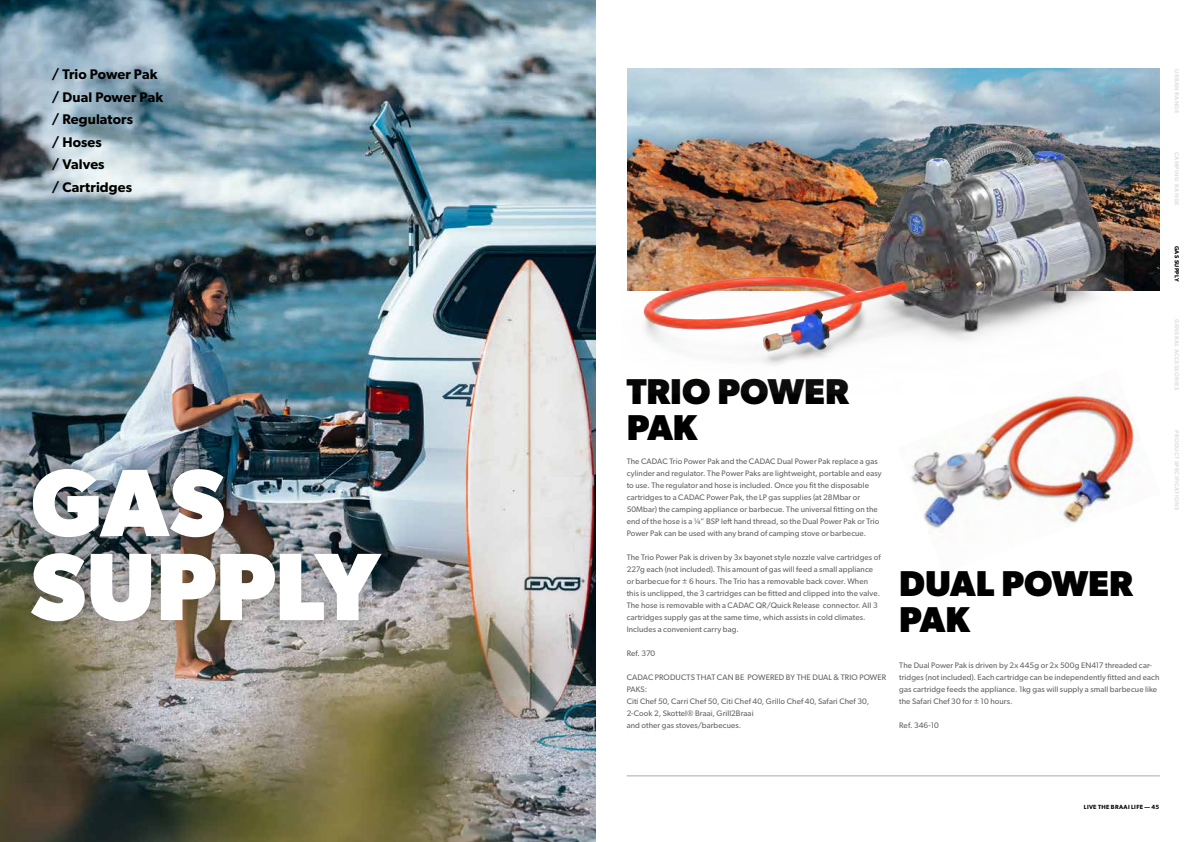
<style>
.page{position:relative;width:1191px;height:842px;background:#fff}
.page>*{position:absolute;margin:0;border:0;box-sizing:border-box;transform-origin:0 0}
.t1{font:700 96px/84px "Gibson";letter-spacing:-.005em;color:#fff}
.t2{font:700 36px/36px "Gibson";color:#000}
.t3{font:600 14px/22.5px "Gibson";letter-spacing:.01em;color:#000}
.t4{font:8px/12px "Gibson";letter-spacing:.015em;color:#636363}
.t5{font:600 6px "Gibson";letter-spacing:.05em;color:#e0e0e0}
.t6{font:600 6px "Gibson";letter-spacing:.045em;color:#000}
</style>
<div class="page">
<img style="left:0;top:0;width:596px;height:842px">
<div style="left:16px;top:453px;width:380px;height:183px;background:#000;opacity:.25"></div>
<img style="left:627px;top:68px;width:533px;height:223px">
<img style="left:627px;top:97px;width:496px;height:268px">
<img style="left:911px;top:389px;width:226px;height:143px">
<hr style="left:626px;top:776px;width:533px;height:1px;background:#aaa">
<h3 class="t3" style="left:52px;top:63px;width:113px">/ Trio Power Pak / Dual Power Pak / Regulators<br>/ Hoses<br>/ Valves<br>/ Cartridges</h3>
<h1 class="t1" style="left:31px;top:459px;width:350px">GAS<br>SUPPLY</h1>
<p class="t5" style="left:1180px;top:69px;width:46px;rotate:90deg">URBAN RANGE</p>
<p class="t5" style="left:1180px;top:152px;width:55px;rotate:90deg">CAMPING RANGE</p>
<h2 class="t2" style="left:626px;top:373px;width:224px">TRIO POWER<br>PAK</h2>
<p class="t4" style="left:626px;top:455px;width:256px">The CADAC Trio Power Pak and the CADAC Dual Power Pak replace a gas cylinder and regulator. The Power Paks are lightweight, portable and easy to use. The regulator and hose is included. Once you fit the disposable cartridges to a CADAC Power Pak, the LP gas supplies (at 28Mbar or 50Mbar) the camping appliance or barbecue. The universal fitting on the end of the hose is a ¼” BSP left hand thread, so the Dual Power Pak or Trio Power Pak can be used with any brand of camping stove or barbecue.</p>
<p class="t4" style="left:626px;top:551px;width:255px">The Trio Power Pak is driven by 3x bayonet style nozzle valve cartridges of 227g each (not included). This amount of gas will feed a small appliance or barbecue for ± 6 hours. The Trio has a removable back cover. When this is unclipped, the 3 cartridges can be fitted and clipped into the valve.<br>The hose is removable with a CADAC QR/Quick Release connector. All 3 cartridges supply gas at the same time, which assists in cold climates.<br>Includes a convenient carry bag.</p>
<p class="t4" style="left:626px;top:647px;width:30px">Ref. 370</p>
<p class="t4" style="left:626px;top:671px;width:261px">CADAC PRODUCTS THAT CAN BE POWERED BY THE DUAL &amp; TRIO POWER PAKS:<br>Citi Chef 50, Carri Chef 50, Citi Chef 40, Grillo Chef 40, Safari Chef 30, 2-Cook 2, Skottel® Braai, Grill2Braai<br>and other gas stoves/barbecues.</p>
<h2 class="t2" style="left:899px;top:565px;width:235px">DUAL POWER<br>PAK</h2>
<p class="t4" style="left:899px;top:659px;width:262px">The Dual Power Pak is driven by 2x 445g or 2x 500g EN417 threaded car&shy;tridges (not included). Each cartridge can be independently fitted and each gas cartridge feeds the appliance. 1kg gas will supply a small barbecue like the Safari Chef 30 for ± 10 hours.</p>
<p class="t4" style="left:899px;top:719px;width:41px">Ref. 346-10</p>
<p class="t6" style="left:1180px;top:246px;width:37px;rotate:90deg">GAS SUPPLY</p>
<p class="t5" style="left:1180px;top:319px;width:72px;rotate:90deg">GENERAL ACCESSORIES</p>
<p class="t5" style="left:1180px;top:430px;width:81px;rotate:90deg">PRODUCT SPECIFICATIONS</p>
<p class="t6" style="left:1084px;top:803px;width:77px">LIVE THE BRAAI LIFE — 45</p>
</div>
